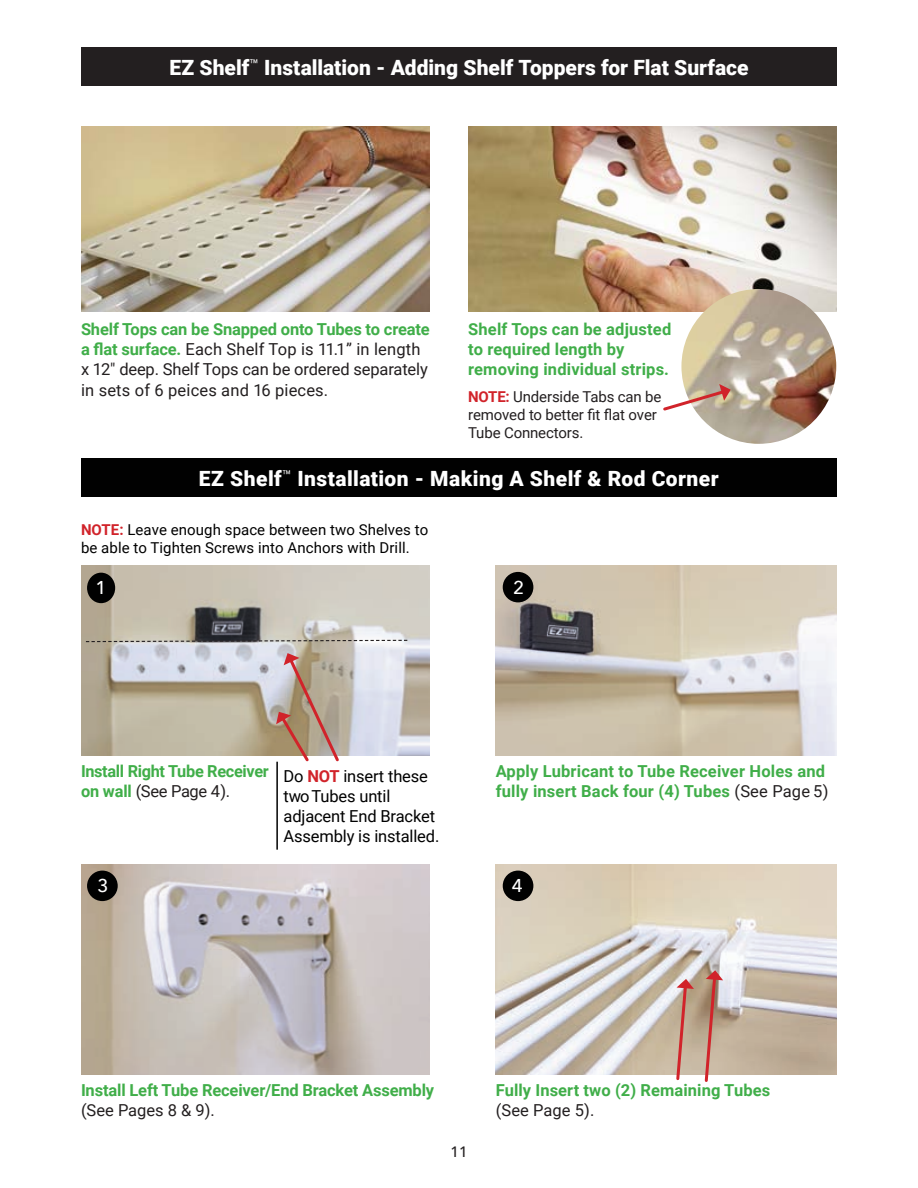
<style>
.page{position:relative;width:918px;height:1188px;background:#fff}
.page>*{position:absolute;margin:0;border:0;box-sizing:border-box;transform-origin:0 0}
.t1{font:900 21px "Roboto";letter-spacing:.005em;color:#fff}
.t2{font:500 18.6px "Avenir Next";color:#fff}
.t3{font:700 16.5px "Roboto";letter-spacing:.005em;color:#40ae49}
.t4{font:16.5px "Roboto";color:#231f20}
.t5{font:16.5px/20.2px "Roboto";letter-spacing:-.01em;color:#010101}
.t6{font:700 16.5px "Roboto";letter-spacing:-.02em;color:#40ae49}
.t7{font:15px/18px "Roboto";letter-spacing:.005em;color:#010101}
.t8{font:15px/18px "Roboto";letter-spacing:-.01em;color:#231f20}
.t9{font:500 15px "Avenir";color:#231f20}
.s1{font-weight:700;color:#40ae49}
.s2{font-weight:700;color:#d1232a}
.s3{font-weight:400;color:#231f20}
</style>
<div class="page">
<div style="left:81px;top:48px;width:756px;height:38px;background:#231f20"></div>
<img style="left:81px;top:566px;width:348px;height:189px">
<img style="left:496px;top:864px;width:341px;height:211px">
<img style="left:496px;top:566px;width:341px;height:189px">
<img style="left:81px;top:864px;width:349px;height:211px">
<svg style="left:85px;top:639px;width:323px;height:4px"></svg>
<img style="left:81px;top:126px;width:348px;height:185px">
<img style="left:468px;top:126px;width:368px;height:185px">
<img style="left:681px;top:289px;width:155px;height:155px;border-radius:77px">
<div style="left:81px;top:458px;width:756px;height:39px;background:#010101"></div>
<div style="left:87px;top:573px;width:28px;height:30px;background:#010101;border-radius:50%"></div>
<div style="left:503px;top:572px;width:30px;height:30px;background:#010101;border-radius:50%"></div>
<div style="left:503px;top:871px;width:30px;height:30px;background:#010101;border-radius:50%"></div>
<div style="left:87px;top:871px;width:31px;height:30px;background:#010101;border-radius:50%"></div>
<hr style="left:276px;top:762px;width:2px;height:88px;background:#010101">
<svg style="left:276px;top:653px;width:65px;height:111px;background:#b89f8e"></svg>
<svg style="left:663px;top:384px;width:68px;height:29px"></svg>
<svg style="left:703px;top:970px;width:20px;height:112px;background:#c19687"></svg>
<svg style="left:675px;top:979px;width:19px;height:102px;background:#c99d8e"></svg>
<p class="t1" style="left:169px;top:53px;width:581px">EZ Shelf<sup>™</sup> Installation - Adding Shelf Toppers for Flat Surface</p>
<p class="t3" style="left:81px;top:317px;width:350px">Shelf Tops can be Snapped onto Tubes to create</p>
<p class="t4" style="left:81px;top:338px;width:341px"><span class="s1">a flat surface.</span> Each Shelf Top is 11.1” in length</p>
<p class="t4" style="left:81px;top:358px;width:348px">x 12" deep. Shelf Tops can be ordered separately</p>
<p class="t4" style="left:81px;top:378px;width:249px">in sets of 6 peices and 16 pieces.</p>
<p class="t8" style="left:468px;top:387px;width:195px"><span class="s2">NOTE:</span> Underside Tabs can be removed to better fit flat over</p>
<p class="t8" style="left:468px;top:423px;width:117px">Tube Connectors.</p>
<p class="t3" style="left:468px;top:317px;width:205px">Shelf Tops can be adjusted</p>
<p class="t3" style="left:468px;top:338px;width:158px">to required length by</p>
<p class="t3" style="left:468px;top:358px;width:202px">removing individual strips.</p>
<p class="t1" style="left:199px;top:464px;width:521px">EZ Shelf<sup>™</sup> Installation - Making A Shelf &amp; Rod Corner</p>
<p class="t7" style="left:81px;top:520px;width:349px"><span class="s2">NOTE:</span> Leave enough space between two Shelves to be able to Tighten Screws into Anchors with Drill.</p>
<p class="t2" style="left:95px;top:572px;width:13px">1</p>
<p class="t2" style="left:513px;top:571px;width:13px">2</p>
<p class="t6" style="left:81px;top:759px;width:189px">Install Right Tube Receiver</p>
<p class="t4" style="left:81px;top:780px;width:151px"><span class="s1">on wall</span> (See Page 4 ).</p>
<p class="t5" style="left:284px;top:765px;width:146px">Do <span class="s2">NOT</span> insert these</p>
<p class="t5" style="left:284px;top:785px;width:108px">two Tubes until</p>
<p class="t5" style="left:284px;top:806px;width:157px">adjacent End Bracket<br>Assembly is installed.</p>
<p class="t3" style="left:496px;top:759px;width:331px">Apply Lubricant to Tube Receiver Holes and</p>
<p class="t3" style="left:496px;top:780px;width:334px">fully insert Back four (4) Tubes <span class="s3">(See Page 5)</span></p>
<p class="t2" style="left:98px;top:870px;width:13px">3</p>
<p class="t2" style="left:512px;top:870px;width:13px">4</p>
<p class="t3" style="left:81px;top:1078px;width:355px">Install Left Tube Receiver/End Bracket Assembly</p>
<p class="t4" style="left:81px;top:1099px;width:135px">(See Pages 8 &amp; 9).</p>
<p class="t9" style="left:451px;top:1139px;width:18px">11</p>
<p class="t3" style="left:496px;top:1078px;width:276px">Fully Insert two (2) Remaining Tubes</p>
<p class="t4" style="left:496px;top:1099px;width:100px">(See Page 5).</p>
</div>
